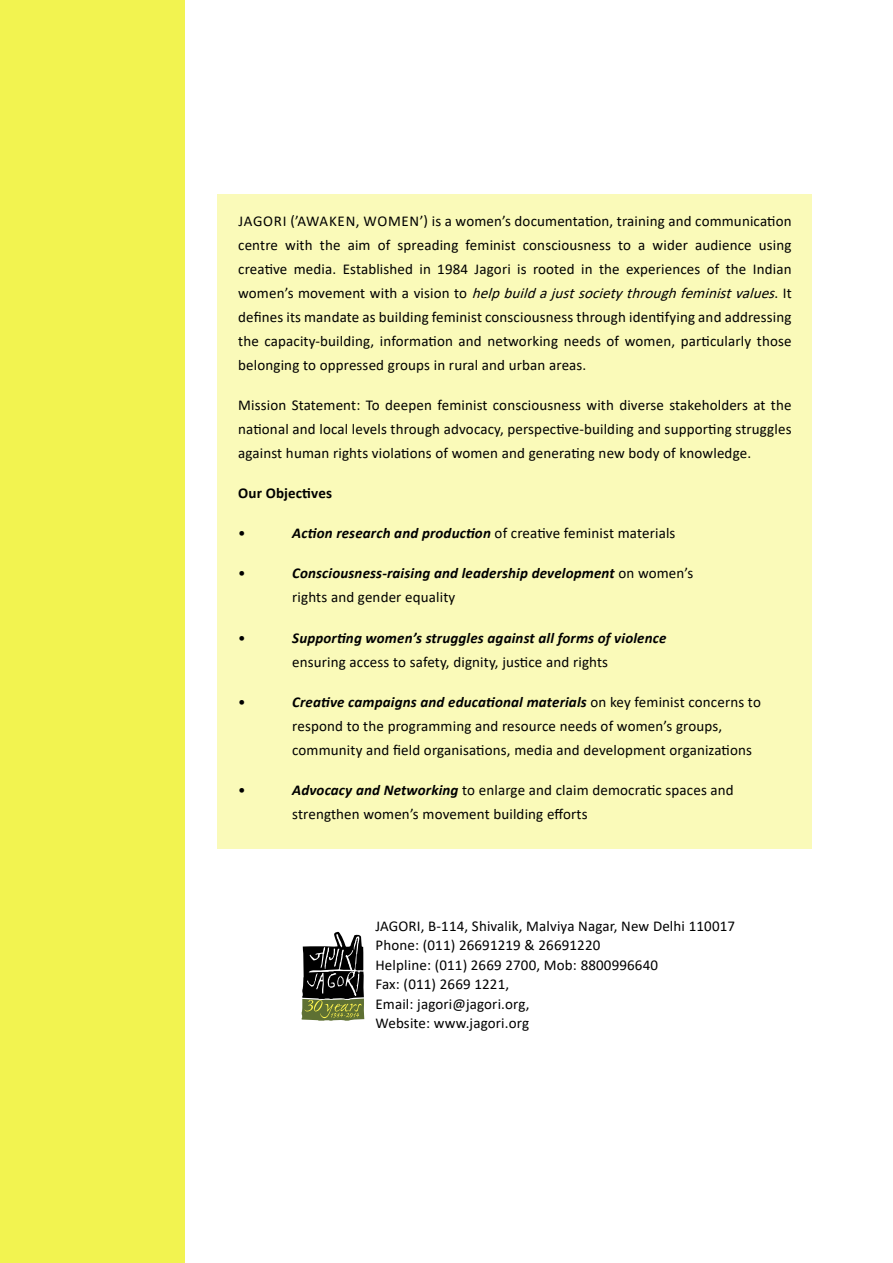
<style>
.page{position:relative;width:893px;height:1263px;background:#fff}
.page>*{position:absolute;margin:0;border:0;box-sizing:border-box;transform-origin:0 0}
.t1{font:15px/24px "Calibri";letter-spacing:.01em;color:#000}
.t2{font:italic 700 15px/24px "Calibri";letter-spacing:.01em;color:#000}
.t3{font:700 15px "Calibri";letter-spacing:.01em;color:#000}
.s1{font-style:italic}
.s2{font-weight:400;font-style:normal}
.s3{font-weight:700;font-style:italic}
</style>
<div class="page">
<div style="left:218px;top:194px;width:594px;height:655px;background:#fafab9"></div>
<svg style="left:302px;top:932px;width:62px;height:89px"></svg>
<div style="left:0;top:0;width:184px;height:1263px;background:#f2f350"></div>
<p class="t1" style="left:238px;top:208px;width:555px;text-align:justify">JAGORI (’AWAKEN, WOMEN’) is a women’s documentation, training and communication centre with the aim of spreading feminist consciousness to a wider audience using creative media. Established in 1984 Jagori is rooted in the experiences of the Indian w o m e n ’ s m o v e m e n t w i t h a v i s i o n t o <span class="s1">helpbuildajustsocietythroughfeministvalues</span>. I t defines its mandate as building feminist consciousness through identifying and addressing the capacity-building, information and networking needs of women, particularly those belonging to oppressed groups in rural and urban areas.</p>
<p class="t1" style="left:238px;top:392px;width:555px;text-align:justify">Mission Statement: To deepen feminist consciousness with diverse stakeholders at the national and local levels through advocacy, perspective-building and supporting struggles against human rights violations of women and generating new body of knowledge.</p>
<p class="t3" style="left:238px;top:482px;width:95px">Our Objectives</p>
<p class="t1" style="left:238px;top:521px;width:9px">•</p>
<p class="t2" style="left:292px;top:521px;width:385px">Action research and production <span class="s2">of creative feminist materials</span></p>
<p class="t1" style="left:238px;top:561px;width:9px">•</p>
<p class="t2" style="left:292px;top:561px;width:403px">Consciousness-raising and leadership development <span class="s2">on women’s rights and gender equality</span></p>
<p class="t1" style="left:238px;top:625px;width:9px">•</p>
<p class="t2" style="left:292px;top:625px;width:376px">Supporting women’s struggles against all forms of violence</p>
<p class="t1" style="left:292px;top:649px;width:317px">ensuring access to safety, dignity, justice and rights</p>
<p class="t1" style="left:238px;top:689px;width:9px">•</p>
<p class="t1" style="left:292px;top:689px;width:470px"><span class="s3">Creative campaigns and educational materials</span> on key feminist concerns to respond to the programming and resource needs of women’s groups, community and field organisations, media and development organizations</p>
<p class="t1" style="left:238px;top:778px;width:9px">•</p>
<p class="t1" style="left:292px;top:778px;width:443px"><span class="s3">Advocacy and Networking</span> to enlarge and claim democratic spaces and strengthen women’s movement building efforts</p>
<p class="t1" style="left:375px;top:916px;width:361px;line-height:19.5px">JAGORI, B-114, Shivalik, Malviya Nagar, New Delhi 110017<br>Phone: (011) 26691219 &amp; 26691220<br>Helpline: (011) 2669 2700, Mob: 8800996640<br>Fax: (011) 2669 1221,<br>Email: jagori@jagori.org,<br>Website: www.jagori.org</p>
</div>
